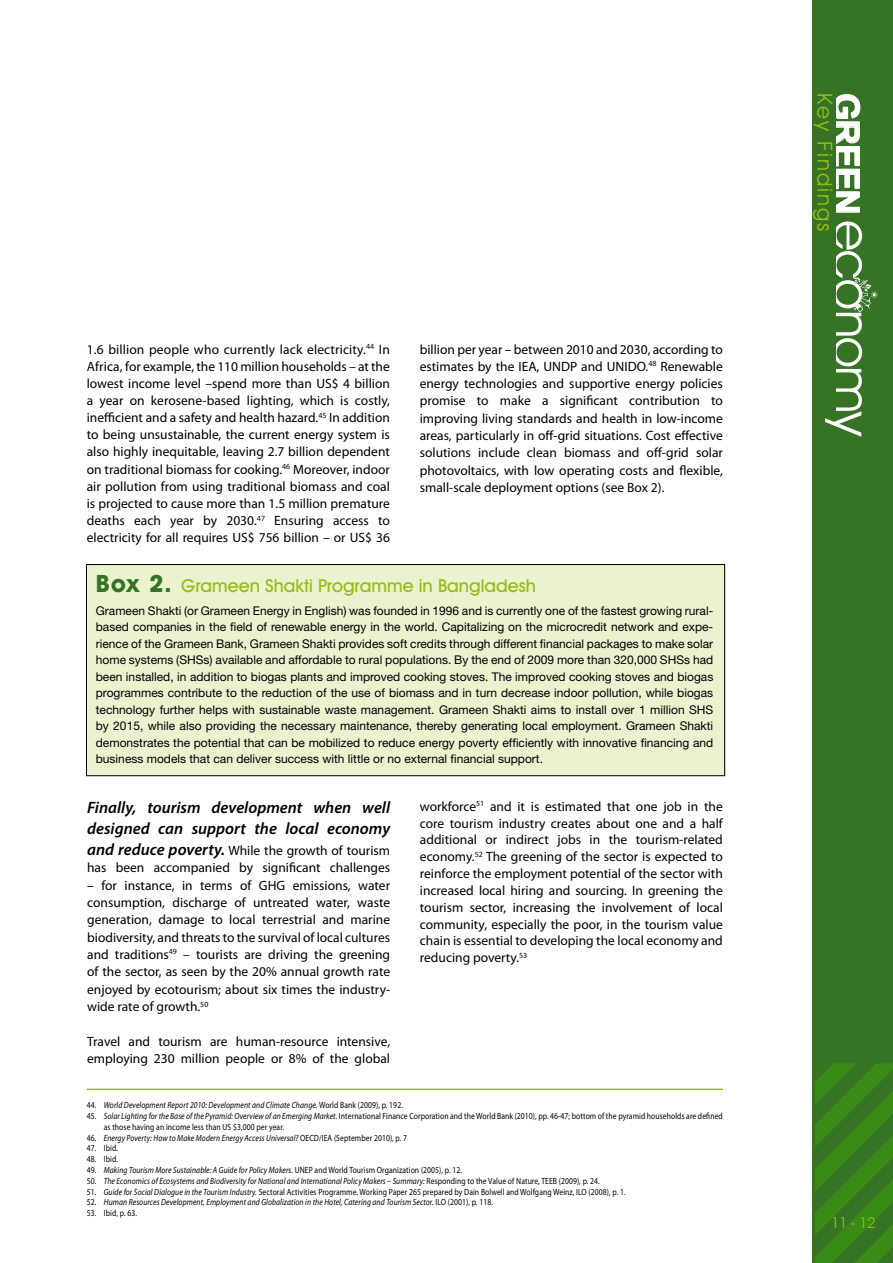
<style>
.page{position:relative;width:893px;height:1263px;background:#fff}
.page>*{position:absolute;margin:0;border:0;box-sizing:border-box;transform-origin:0 0}
.t1{font:51px "Avant Garde IT Cby BT";letter-spacing:-.03em;color:#fff}
.t2{font:700 35.55px "Arial";letter-spacing:-.03em;color:#fff}
.t3{font:21px "Avant Garde IT Cby BT";letter-spacing:.1em;color:#96be12}
.t4{font:500 18px "Avant Garde IT Cby BT";color:#96be12}
.t5{font:italic 600 16.5px/21px "Myriad Pro";color:#000}
.t6{font:15px "Avant Garde IT Cby BT";color:#96be12}
.t7{font:13.5px/17.1px "Myriad Pro";color:#000;text-align:justify}
.t8{font:12px/16.5px "Helvetica Neue";color:#000;text-align:justify}
.t9{font:italic 9px "Myriad Pro";letter-spacing:.01em;color:#000;scale:.85 1}
.t10{font:9px/10.8px "Myriad Pro";letter-spacing:.01em;color:#000;scale:.85 1}
.s1{font-weight:700;font-size:24px;color:#367324}
.s2{font-weight:600;font-style:italic;font-size:16.5px}
.s3{font-style:normal}
.s4{font-style:italic}
</style>
<div class="page">
<div style="left:812px;top:0;width:81px;height:1263px;background:#367324"></div>
<svg style="left:815px;top:1063px;width:78px;height:200px"></svg>
<svg style="left:836px;top:94px;width:25px;height:119px"></svg>
<svg style="left:853px;top:278px;width:25px;height:34px"></svg>
<hr style="left:87px;top:1088px;width:636px;height:2px;background:#96be12">
<div style="left:86px;top:564px;width:640px;height:212px;background:#eaf2d0"></div>
<div style="left:86px;top:564px;width:639px;height:212px;border:1px solid #000"></div>
<p class="t7" style="left:87px;top:340px;width:305px">1.6 billion people who currently lack electricity.<sup>44</sup> In Africa, for example, the 110 million households – at the lowest income level –spend more than US$ 4 billion a year on kerosene-based lighting, which is costly, inefficient and a safety and health hazard.<sup>45</sup> In addition to being unsustainable, the current energy system is also highly inequitable, leaving 2.7 billion dependent on traditional biomass for cooking.<sup>46</sup> Moreover, indoor air pollution from using traditional biomass and coal is projected to cause more than 1.5 million premature deaths each year by 2030.<sup>47</sup> Ensuring access to electricity for all requires US$ 756 billion – or US$ 36</p>
<p class="t7" style="left:420px;top:340px;width:305px">billion per year – between 2010 and 2030, according to estimates by the IEA, UNDP and UNIDO.<sup>48</sup> Renewable energy technologies and supportive energy policies promise to make a significant contribution to improving living standards and health in low-income areas, particularly in off-grid situations. Cost effective solutions include clean biomass and off-grid solar photovoltaics, with low operating costs and flexible, small-scale deployment options (see Box 2).</p>
<h3 class="t4" style="left:96px;top:575px;width:442px"><span class="s1">Box 2.</span> Grameen Shakti Programme in Bangladesh</h3>
<p class="t8" style="left:96px;top:602px;width:619px">Grameen Shakti (or Grameen Energy in English) was founded in 1996 and is currently one of the fastest growing rural&shy;based companies in the field of renewable energy in the world. Capitalizing on the microcredit network and expe&shy;rience of the Grameen Bank, Grameen Shakti provides soft credits through different financial packages to make solar home systems (SHSs) available and affordable to rural populations. By the end of 2009 more than 320,000 SHSs had been installed, in addition to biogas plants and improved cooking stoves. The improved cooking stoves and biogas programmes contribute to the reduction of the use of biomass and in turn decrease indoor pollution, while biogas technology further helps with sustainable waste management. Grameen Shakti aims to install over 1 million SHS by 2015, while also providing the necessary maintenance, thereby generating local employment. Grameen Shakti demonstrates the potential that can be mobilized to reduce energy poverty efficiently with innovative financing and business models that can deliver success with little or no external financial support.</p>
<p class="t5" style="left:87px;top:796px;width:304px">Finally, tourism development when well designed can support the local economy</p>
<p class="t7" style="left:87px;top:841px;width:304px"><span class="s2">and reduce poverty.</span> While the growth of tourism has been accompanied by significant challenges</p>
<p class="t7" style="left:87px;top:876px;width:304px">– for instance, in terms of GHG emissions, water consumption, discharge of untreated water, waste generation, damage to local terrestrial and marine biodiversity, and threats to the survival of local cultures and traditions<sup>49</sup> – tourists are driving the greening of the sector, as seen by the 20% annual growth rate enjoyed by ecotourism; about six times the industry&shy;wide rate of growth.<sup>50</sup></p>
<p class="t7" style="left:87px;top:1032px;width:304px">Travel and tourism are human-resource intensive, employing 230 million people or 8% of the global</p>
<p class="t7" style="left:420px;top:797px;width:304px">workforce<sup>51</sup> and it is estimated that one job in the core tourism industry creates about one and a half additional or indirect jobs in the tourism-related economy.<sup>52</sup> The greening of the sector is expected to reinforce the employment potential of the sector with increased local hiring and sourcing. In greening the tourism sector, increasing the involvement of local community, especially the poor, in the tourism value chain is essential to developing the local economy and reducing poverty.<sup>53</sup></p>
<p class="t9" style="left:87px;top:1099px;width:373px"><span class="s3">44.</span> World Development Report 2010: Development and Climate Change. <span class="s3">World Bank (2009), p. 192.</span></p>
<p class="t10" style="left:104px;top:1110px;width:730px;text-indent:-17px">45. <span class="s4">Solar Lighting for the Base of the Pyramid: Overview of an Emerging Market.</span> International Finance Corporation and the World Bank (2010), pp. 46-47; bottom of the pyramid households are defined as those having an income less than US $3,000 per year.</p>
<p class="t9" style="left:87px;top:1132px;width:378px"><span class="s3">46.</span> Energy Poverty: How to Make Modern Energy Access Universal? <span class="s3">OECD/IEA (September 2010), p. 7</span></p>
<p class="t10" style="left:87px;top:1143px;width:38px">47. Ibid.</p>
<p class="t10" style="left:87px;top:1154px;width:38px">48. Ibid.</p>
<p class="t9" style="left:87px;top:1164px;width:443px"><span class="s3">49.</span> Making Tourism More Sustainable: A Guide for Policy Makers. <span class="s3">UNEP and World Tourism Organization (2005), p. 12.</span></p>
<p class="t9" style="left:87px;top:1175px;width:605px"><span class="s3">50.</span> The Economics of Ecosystems and Biodiversity for National and International Policy Makers – Summary: <span class="s3">Responding to the Value of Nature, TEEB (2009), p. 24.</span></p>
<p class="t10" style="left:87px;top:1186px;width:635px">51. <span class="s4">Guide for Social Dialogue in the Tourism Industry.</span> Sectoral Activities Programme. Working Paper 265 prepared by Dain Bolwell and Wolfgang Weinz, ILO (2008), p. 1.</p>
<p class="t9" style="left:87px;top:1197px;width:479px"><span class="s3">52.</span> Human Resources Development, Employment and Globalization in the Hotel, Catering and Tourism Sector. <span class="s3">ILO (2001), p. 118.</span></p>
<p class="t10" style="left:87px;top:1208px;width:60px">53. Ibid, p. 63.</p>
<h3 class="t3" style="left:838px;top:93px;width:140px;rotate:90deg">Key Findings</h3>
<h2 class="t2" style="left:870px;top:93px;width:124px;rotate:90deg">GREEN</h2>
<h1 class="t1" style="left:883px;top:220px;width:219px;rotate:90deg">economy</h1>
<p class="t6" style="left:831px;top:1213px;width:46px">11 - 12</p>
</div>
